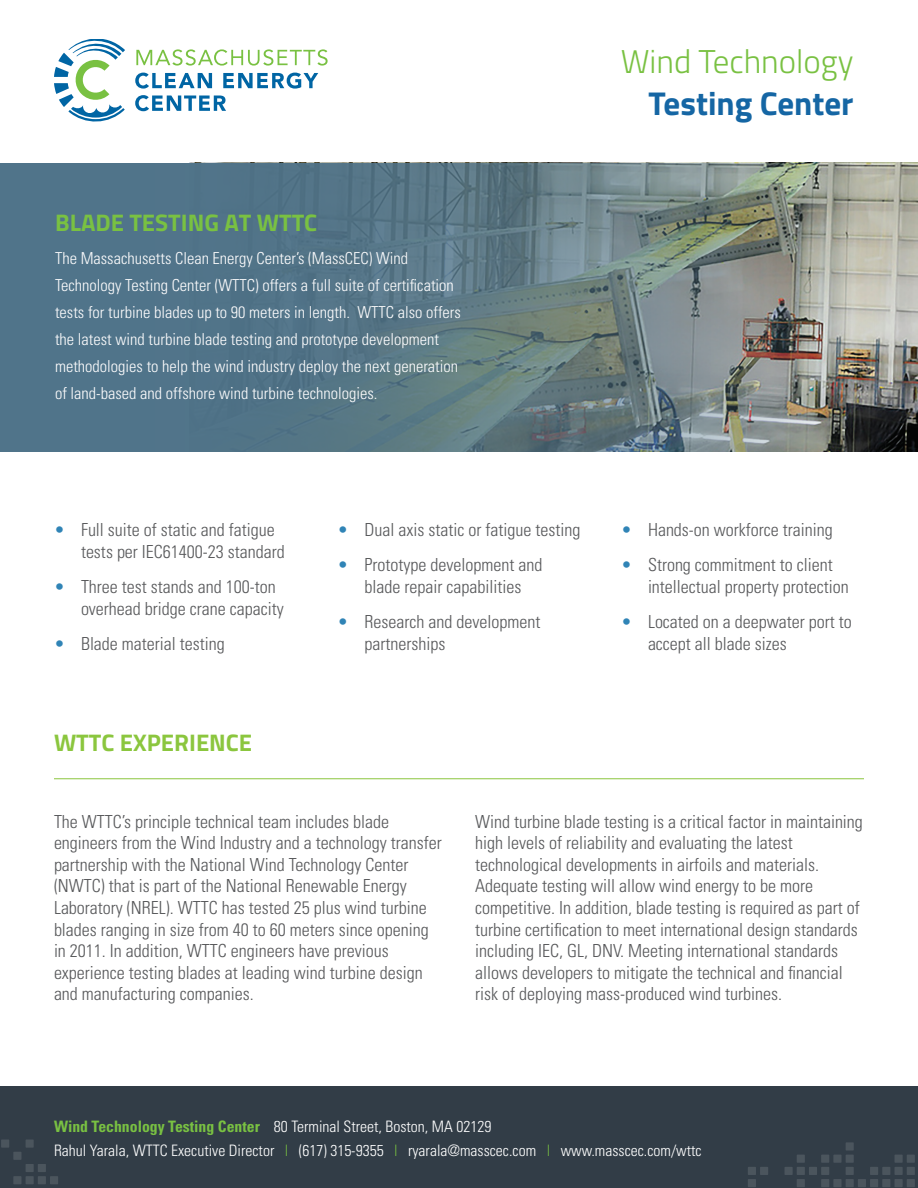
<style>
.page{position:relative;width:918px;height:1188px;background:#fff}
.page>*{position:absolute;margin:0;border:0;box-sizing:border-box;transform-origin:0 0}
.t1{font:300 33px "Titillium Web";color:#79c142}
.t2{font:700 33px "Titillium Web";color:#1566a4}
.t3{font:700 24px "Titillium Web";color:#79c142}
.t4{font:700 24px "Titillium Web";color:#8bc63e}
.t5{font:300 condensed 18px/21.6px "Univers";color:#57585a}
.t6{font:300 condensed 16.5px/27px "Univers";color:#fbfbfc}
.t7{font:300 condensed 15.75px/24px "Univers";color:#fff}
.s1{color:#3084b6}
.s2{font-weight:700;color:#79c142}
.s3{color:#79c142}
</style>
<div class="page">
<svg style="left:0;top:163px;width:918px;height:288px;background:#677e86"></svg>
<hr style="left:54px;top:778px;width:810px;height:1px;background:#8bc63e">
<div style="left:0;top:1086px;width:918px;height:102px;background:#323d47"></div>
<div style="left:748px;top:1167px;width:8px;height:8px;background:#4b555d"></div>
<div style="left:748px;top:1179px;width:8px;height:8px;background:#4b555d"></div>
<div style="left:760px;top:1167px;width:8px;height:8px;background:#4b555d"></div>
<div style="left:784px;top:1167px;width:9px;height:8px;background:#4b555d"></div>
<div style="left:797px;top:1155px;width:8px;height:8px;background:#4b555d"></div>
<div style="left:797px;top:1167px;width:8px;height:8px;background:#4b555d"></div>
<div style="left:797px;top:1179px;width:8px;height:8px;background:#4b555d"></div>
<div style="left:809px;top:1167px;width:8px;height:8px;background:#4b555d"></div>
<div style="left:821px;top:1155px;width:8px;height:8px;background:#4b555d"></div>
<div style="left:821px;top:1167px;width:8px;height:8px;background:#4b555d"></div>
<div style="left:821px;top:1179px;width:8px;height:8px;background:#4b555d"></div>
<div style="left:833px;top:1155px;width:9px;height:8px;background:#4b555d"></div>
<div style="left:833px;top:1179px;width:9px;height:8px;background:#4b555d"></div>
<div style="left:846px;top:1142px;width:8px;height:9px;background:#4b555d"></div>
<div style="left:846px;top:1155px;width:8px;height:8px;background:#4b555d"></div>
<div style="left:846px;top:1167px;width:8px;height:8px;background:#4b555d"></div>
<div style="left:846px;top:1179px;width:8px;height:8px;background:#4b555d"></div>
<div style="left:858px;top:1179px;width:8px;height:8px;background:#4b555d"></div>
<div style="left:870px;top:1167px;width:8px;height:8px;background:#4b555d"></div>
<div style="left:870px;top:1179px;width:8px;height:8px;background:#4b555d"></div>
<div style="left:882px;top:1167px;width:8px;height:8px;background:#4b555d"></div>
<div style="left:882px;top:1179px;width:8px;height:8px;background:#4b555d"></div>
<div style="left:895px;top:1155px;width:8px;height:8px;background:#4b555d"></div>
<div style="left:895px;top:1167px;width:8px;height:8px;background:#4b555d"></div>
<div style="left:895px;top:1179px;width:8px;height:8px;background:#4b555d"></div>
<div style="left:907px;top:1155px;width:8px;height:8px;background:#4b555d"></div>
<div style="left:907px;top:1167px;width:8px;height:8px;background:#4b555d"></div>
<div style="left:907px;top:1179px;width:8px;height:8px;background:#4b555d"></div>
<div style="left:1px;top:1140px;width:8px;height:8px;background:#4b555d"></div>
<div style="left:13px;top:1152px;width:8px;height:8px;background:#4b555d"></div>
<div style="left:13px;top:1176px;width:8px;height:8px;background:#4b555d"></div>
<div style="left:26px;top:1140px;width:8px;height:8px;background:#4b555d"></div>
<div style="left:26px;top:1164px;width:8px;height:8px;background:#4b555d"></div>
<div style="left:26px;top:1176px;width:8px;height:8px;background:#4b555d"></div>
<div style="left:38px;top:1164px;width:8px;height:8px;background:#4b555d"></div>
<div style="left:38px;top:1176px;width:8px;height:8px;background:#4b555d"></div>
<div style="left:50px;top:1176px;width:8px;height:8px;background:#4b555d"></div>
<svg style="left:135px;top:73px;width:77px;height:16px"></svg>
<svg style="left:223px;top:73px;width:95px;height:16px"></svg>
<svg style="left:54px;top:39px;width:71px;height:82px"></svg>
<svg style="left:136px;top:49px;width:192px;height:17px"></svg>
<svg style="left:135px;top:95px;width:91px;height:16px"></svg>
<h2 class="t3" style="left:55px;top:208px;width:264px">BLADE TESTING AT WTTC</h2>
<p class="t6" style="left:55px;top:245px;width:407px">The Massachusetts Clean Energy Center’s (MassCEC) Wind Technology Testing Center (WTTC) offers a full suite of certification tests for turbine blades up to 90 meters in length. WTTC also offers the latest wind turbine blade testing and prototype development methodologies to help the wind industry deploy the next generation of land-based and offshore wind turbine technologies.</p>
<h1 class="t1" style="left:621px;top:43px;width:234px">Wind Technology</h1>
<h1 class="t2" style="left:649px;top:84px;width:206px">Testing Center</h1>
<p class="t5" style="left:81px;top:519px;width:205px;text-indent:-27px"><span class="s1">•</span> Full suite of static and fatigue tests per IEC61400-23 standard</p>
<p class="t5" style="left:81px;top:576px;width:204px;text-indent:-27px"><span class="s1">•</span> Three test stands and 100-ton overhead bridge crane capacity</p>
<p class="t5" style="left:54px;top:632px;width:172px"><span class="s1">•</span> Blade material testing</p>
<h2 class="t4" style="left:54px;top:729px;width:200px">WTTC EXPERIENCE</h2>
<p class="t5" style="left:338px;top:519px;width:244px"><span class="s1">•</span> Dual axis static or fatigue testing</p>
<p class="t5" style="left:338px;top:554px;width:206px;text-align:center"><span class="s1">•</span> Prototype development and blade repair capabilities</p>
<p class="t5" style="left:364px;top:611px;width:177px;text-indent:-27px"><span class="s1">•</span> Research and development partnerships</p>
<p class="t5" style="left:621px;top:519px;width:213px"><span class="s1">•</span> Hands-on workforce training</p>
<p class="t5" style="left:648px;top:554px;width:202px;text-indent:-27px"><span class="s1">•</span> Strong commitment to client intellectual property protection</p>
<p class="t5" style="left:648px;top:611px;width:205px;text-indent:-27px"><span class="s1">•</span> Located on a deepwater port to accept all blade sizes</p>
<p class="t5" style="left:54px;top:810px;width:389px">The WTTC’s principle technical team includes blade engineers from the Wind Industry and a technology transfer partnership with the National Wind Technology Center (NWTC) that is part of the National Renewable Energy Laboratory (NREL). WTTC has tested 25 plus wind turbine blades ranging in size from 40 to 60 meters since opening in 2011. In addition, WTTC engineers have previous experience testing blades at leading wind turbine design and manufacturing companies.</p>
<p class="t5" style="left:475px;top:810px;width:389px">Wind turbine blade testing is a critical factor in maintaining high levels of reliability and evaluating the latest technological developments in airfoils and materials.<br>Adequate testing will allow wind energy to be more competitive. In addition, blade testing is required as part of turbine certification to meet international design standards including IEC, GL, DNV. Meeting international standards allows developers to mitigate the technical and financial risk of deploying mass-produced wind turbines.</p>
<p class="t7" style="left:54px;top:1114px;width:649px"><span class="s2">Wind Technology Testing Center</span> 80 Terminal Street, Boston, MA 02129<br>Rahul Yarala, WTTC Executive Director <span class="s3">|</span> (617) 315-9355 <span class="s3">|</span> ryarala@masscec.com <span class="s3">|</span> www.masscec.com/wttc</p>
</div>
